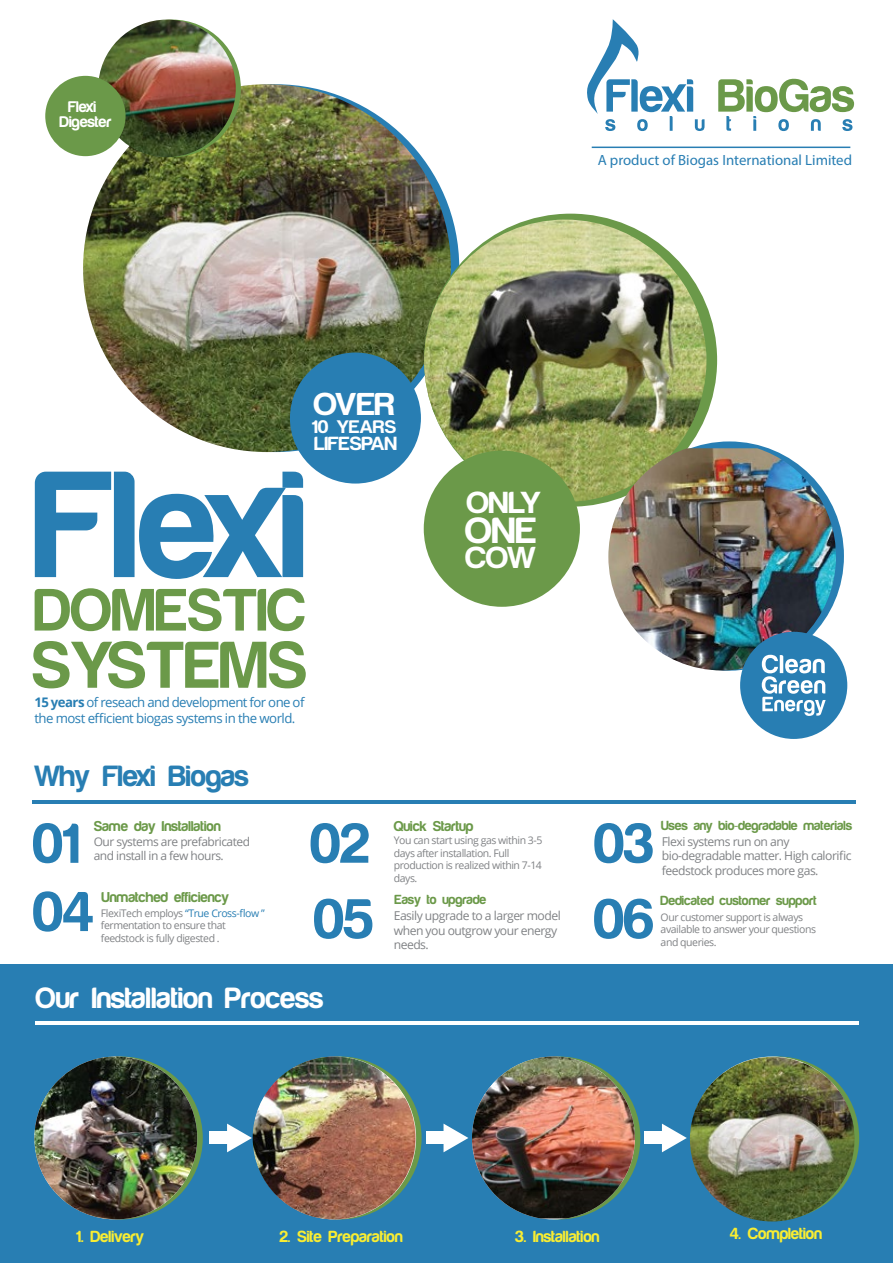
<style>
.page{position:relative;width:893px;height:1263px;background:#fff}
.page>*{position:absolute;margin:0;border:0;box-sizing:border-box;transform-origin:0 0}
.t1{font:700 155.1px "Harabara Mais Bold Harabara Mais";letter-spacing:-.04em;color:#287eb3}
.t2{font:700 67.65px "Harabara Mais Bold Harabara Mais";letter-spacing:-.04em;color:#6b9949}
.t3{font:700 61.2px "Harabara Mais Bold Harabara Mais";letter-spacing:-.04em;color:#6b9949}
.t4{font:700 57.45px "Harabara Mais Bold Harabara Mais";letter-spacing:-.04em;color:#287eb3}
.t5{font:700 37.35px "Harabara Mais Bold Harabara Mais";color:#fff;scale:1.07 1}
.t6{font:700 32.4px "Harabara Mais Bold Harabara Mais";color:#fff;scale:1.07 1}
.t7{font:700 31.2px "Harabara Mais Bold Harabara Mais";color:#fff;scale:1.07 1}
.t8{font:700 31.05px "Harabara Mais Bold Harabara Mais";color:#fff;scale:1.07 1}
.t9{font:700 30px "Harabara Mais Bold Harabara Mais";letter-spacing:-.04em;color:#fff}
.t10{font:700 30px "Harabara Mais Bold Harabara Mais";letter-spacing:-.04em;color:#287eb3}
.t11{font:700 19.5px "Harabara Mais Bold Harabara Mais";letter-spacing:-.04em;color:#fff;scale:1.07 1}
.t12{font:700 18.6px "Harabara Mais Bold Harabara Mais";letter-spacing:-.04em;color:#fff;scale:1.07 1}
.t13{font:700 16.5px "Harabara Mais Bold Harabara Mais";letter-spacing:-.04em;color:#f9ed32}
.t14{font:700 15.9px/15.1px "Harabara Mais Bold Harabara Mais";letter-spacing:-.04em;color:#fff;text-align:center}
.t15{font:14.85px "Myriad Pro";color:#287eb3}
.t16{font:700 14.55px "Harabara Mais Bold Harabara Mais";letter-spacing:-.04em;color:#6b9949}
.t17{font:700 13.5px "Harabara Mais Bold Harabara Mais";letter-spacing:-.04em;color:#6b9949}
.t18{font:13.2px/15.9px "Open Sans";letter-spacing:-.04em;color:#287eb3}
.t19{font:12.15px/14.5px "Open Sans";letter-spacing:-.04em;color:#808285}
.t20{font:12px "Open Sans";letter-spacing:-.04em;color:#808285}
.t21{font:10.5px/12.6px "Open Sans";letter-spacing:-.04em;color:#808285}
.s1{font-weight:700}
.s2{color:#287eb3}
.s3{font-family:"Myriad Pro";font-weight:400}
</style>
<div class="page">
<div style="left:0;top:965px;width:893px;height:298px;background:#287eb3"></div>
<svg style="left:718px;top:78px;width:136px;height:53px"></svg>
<svg style="left:587px;top:19px;width:117px;height:112px"></svg>
<img style="left:83px;top:84px;width:368px;height:368px;border-radius:184px">
<div style="left:290px;top:353px;width:131px;height:131px;background:#287eb3;border-radius:50%"></div>
<div style="left:424px;top:214px;width:293px;height:293px;background:#6b9949;border-radius:50%"></div>
<img style="left:424px;top:220px;width:282px;height:282px;border-radius:141px">
<div style="left:424px;top:451px;width:156px;height:156px;background:#6b9949;border-radius:50%"></div>
<hr style="left:35px;top:1021px;width:824px;height:4px;background:#fff">
<hr style="left:32px;top:800px;width:823px;height:4px;background:#287eb3">
<hr style="left:592px;top:147px;width:258px;height:1px;background:#287eb3">
<img style="left:608px;top:448px;width:228px;height:222px">
<div style="left:740px;top:632px;width:107px;height:107px;background:#287eb3;border-radius:50%"></div>
<svg style="left:762px;top:655px;width:64px;height:61px"></svg>
<svg style="left:40px;top:1056px;width:163px;height:163px"></svg>
<svg style="left:259px;top:1056px;width:163px;height:163px"></svg>
<img style="left:472px;top:1056px;width:163px;height:162px">
<svg style="left:696px;top:1056px;width:163px;height:163px"></svg>
<img style="left:690px;top:1057px;width:165px;height:164px;border-radius:82px">
<div style="left:209px;top:1132px;width:22px;height:12px;background:#fff"></div>
<svg style="left:227px;top:1123px;width:25px;height:29px"></svg>
<div style="left:426px;top:1132px;width:21px;height:12px;background:#fff"></div>
<svg style="left:444px;top:1124px;width:24px;height:28px"></svg>
<div style="left:644px;top:1132px;width:22px;height:12px;background:#fff"></div>
<svg style="left:662px;top:1123px;width:25px;height:29px"></svg>
<div style="left:103px;top:20px;width:138px;height:137px;background:#6b9949;border-radius:50%"></div>
<img style="left:98px;top:20px;width:138px;height:137px;border-radius:69px">
<div style="left:45px;top:76px;width:81px;height:80px;background:#6b9949;border-radius:50%"></div>
<img style="left:34px;top:1056px;width:163px;height:163px;border-radius:81px">
<img style="left:253px;top:1056px;width:163px;height:163px;border-radius:81px">
<h3 class="t14" style="left:59px;top:99px;width:54px">Flexi<br>Digester</h3>
<h3 class="t15" style="left:598px;top:151px;width:256px">A product of Biogas International Limited</h3>
<h3 class="t6" style="left:313px;top:385px;width:79px">OVER</h3>
<h3 class="t12" style="left:311px;top:415px;width:81px">10 YEARS</h3>
<h3 class="t11" style="left:314px;top:432px;width:80px">LIFESPAN</h3>
<h1 class="t1" style="left:29px;top:434px;width:281px">Flexi</h1>
<h3 class="t3" style="left:32px;top:574px;width:276px">DOMESTIC</h3>
<h2 class="t2" style="left:30px;top:625px;width:280px">SYSTEMS</h2>
<p class="t18" style="left:34px;top:694px;width:272px"><span class="s1">15 years</span> of reseach and development for one of the most efficient biogas systems in the world.</p>
<h3 class="t10" style="left:33px;top:758px;width:218px">Why Flexi Biogas</h3>
<h3 class="t7" style="left:466px;top:484px;width:72px">ONLY</h3>
<h3 class="t8" style="left:464px;top:539px;width:68px">COW</h3>
<h3 class="t5" style="left:464px;top:509px;width:70px">ONE</h3>
<h3 class="t4" style="left:31px;top:810px;width:51px">01</h3>
<h3 class="t16" style="left:93px;top:817px;width:129px">Same day Installation</h3>
<p class="t20" style="left:94px;top:833px;width:158px">Our systems are prefabricated</p>
<p class="t20" style="left:94px;top:847px;width:132px">and install in a few hours.</p>
<h3 class="t4" style="left:309px;top:810px;width:63px">02</h3>
<h3 class="t16" style="left:393px;top:817px;width:82px">Quick Startup</h3>
<p class="t21" style="left:394px;top:833px;width:150px">You can start using gas within 3-5 days after installation. Full production is realized within 7-14 days.</p>
<h3 class="t4" style="left:31px;top:878px;width:64px">04</h3>
<h3 class="t16" style="left:101px;top:888px;width:130px">Unmatched efficiency</h3>
<p class="t21" style="left:101px;top:906px;width:165px">FlexiTech employs <span class="s2">“True Cross-flow ” </span>fermentation to ensure that</p>
<p class="t21" style="left:101px;top:932px;width:120px">feedstock is fully digested .</p>
<h3 class="t4" style="left:312px;top:885px;width:63px">05</h3>
<p class="t17" style="left:394px;top:891px;width:94px">Easy to upgrade</p>
<p class="t19" style="left:394px;top:908px;width:168px">Easily upgrade to a larger model when you outgrow your energy</p>
<p class="t19" style="left:394px;top:937px;width:37px">needs.</p>
<h3 class="t9" style="left:35px;top:980px;width:290px">Our Installation Process</h3>
<h3 class="t4" style="left:593px;top:810px;width:63px">03</h3>
<p class="t17" style="left:661px;top:818px;width:193px">Uses any bio<span class="s3">-</span>degradable materials</p>
<p class="t19" style="left:662px;top:834px;width:191px">Flexi systems run on any bio-degradable matter. High calorific</p>
<p class="t19" style="left:662px;top:863px;width:158px">feedstock produces more gas.</p>
<p class="t17" style="left:660px;top:893px;width:158px">Dedicated customer support</p>
<h3 class="t4" style="left:592px;top:885px;width:63px">06</h3>
<p class="t21" style="left:661px;top:910px;width:157px">Our customer support is always available to answer your questions</p>
<p class="t21" style="left:661px;top:936px;width:58px">and queries.</p>
<h3 class="t13" style="left:76px;top:1226px;width:70px">1. Delivery</h3>
<h3 class="t13" style="left:279px;top:1226px;width:125px">2. Site Preparation</h3>
<h3 class="t13" style="left:515px;top:1226px;width:86px">3. Installation</h3>
<h3 class="t13" style="left:729px;top:1223px;width:94px">4. Completion</h3>
</div>
